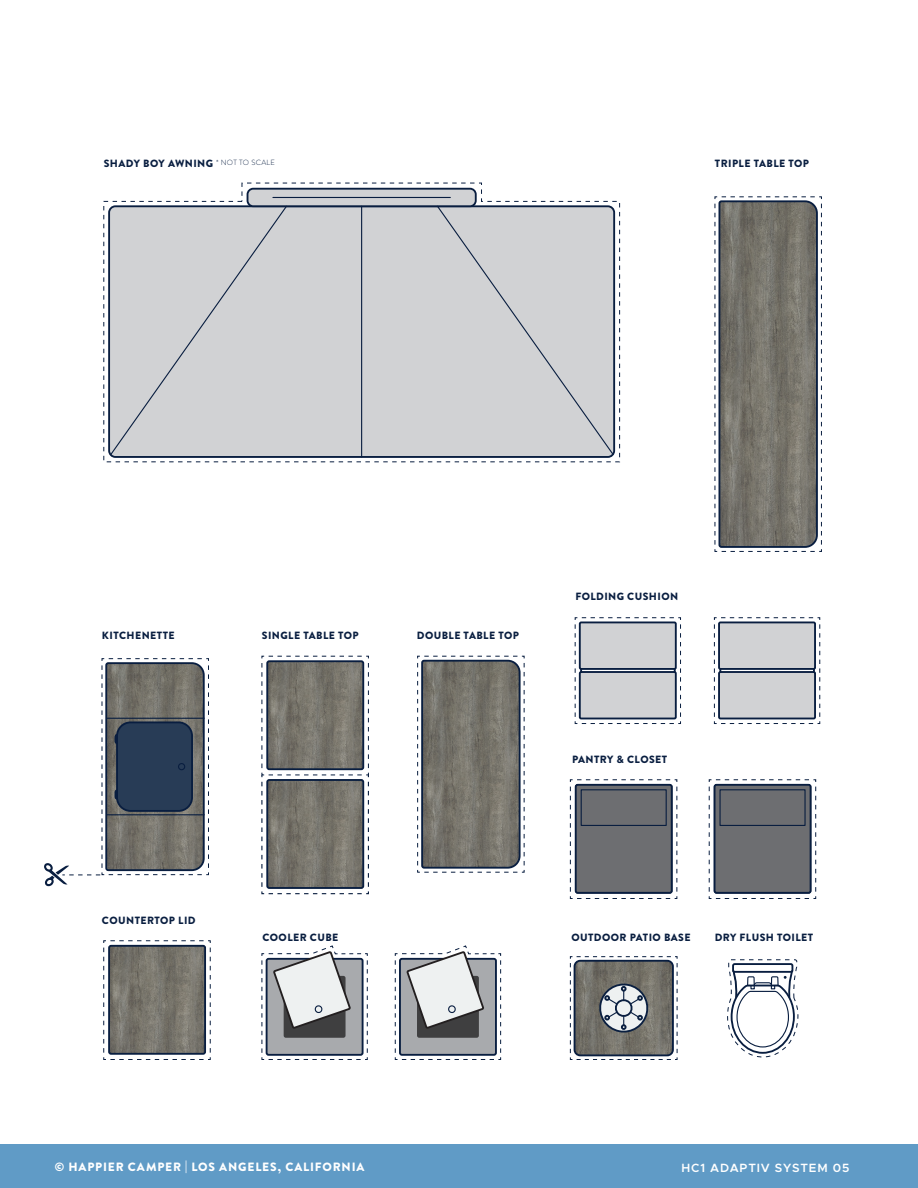
<style>
.page{position:relative;width:918px;height:1188px;background:#fff}
.page>*{position:absolute;margin:0;border:0;box-sizing:border-box;transform-origin:0 0}
.t1{font:900 12px "Brandon Grotesque";letter-spacing:.07em;color:#fff}
.t2{font:600 12px "Metropolis";letter-spacing:.075em;color:#fff}
.t3{font:900 10.5px "Brandon Grotesque";letter-spacing:.04em;color:#091e40}
</style>
<div class="page">
<div style="left:0;top:1145px;width:918px;height:43px;background:#609bc6"></div>
<svg style="left:103px;top:182px;width:517px;height:281px"></svg>
<div style="left:248px;top:189px;width:228px;height:17px;background:#d1d2d4;border-radius:6px"></div>
<div style="left:247px;top:188px;width:230px;height:19px;border:2px solid #091e40;border-radius:6px"></div>
<hr style="left:273px;top:197px;width:177px;height:1px;background:#091e40">
<div style="left:109px;top:205px;width:179px;height:251px;background:#d1d2d4"></div>
<div style="left:436px;top:205px;width:179px;height:251px;background:#d1d2d4"></div>
<hr style="left:361px;top:206px;width:1px;height:251px;background:#091e40">
<svg style="left:714px;top:196px;width:108px;height:356px;background:#7c7a74"></svg>
<svg style="left:103px;top:940px;width:108px;height:120px"></svg>
<svg style="left:574px;top:617px;width:107px;height:107px;background:#c1c4ca"></svg>
<svg style="left:714px;top:617px;width:107px;height:107px;background:#c1c4ca"></svg>
<img style="left:111px;top:948px;width:92px;height:104px">
<div style="left:108px;top:945px;width:98px;height:110px;border:2px solid #091e40;border-radius:2px"></div>
<svg style="left:261px;top:655px;width:108px;height:240px"></svg>
<img style="left:269px;top:782px;width:92px;height:104px">
<div style="left:266px;top:779px;width:98px;height:110px;border:2px solid #091e40;border-radius:2px"></div>
<svg style="left:417px;top:655px;width:108px;height:218px;background:#7e7d78"></svg>
<svg style="left:261px;top:945px;width:107px;height:115px"></svg>
<svg style="left:395px;top:945px;width:106px;height:115px"></svg>
<svg style="left:570px;top:779px;width:108px;height:120px"></svg>
<div style="left:576px;top:785px;width:96px;height:108px;background:#6d6e71;border-radius:2px"></div>
<div style="left:575px;top:784px;width:98px;height:110px;border:2px solid #091e40;border-radius:2px"></div>
<div style="left:581px;top:789px;width:86px;height:37px;border:1px solid #091e40"></div>
<svg style="left:708px;top:779px;width:108px;height:279px"></svg>
<div style="left:715px;top:785px;width:96px;height:108px;background:#6d6e71;border-radius:2px"></div>
<div style="left:714px;top:784px;width:98px;height:110px;border:2px solid #091e40;border-radius:2px"></div>
<div style="left:719px;top:789px;width:87px;height:37px;border:1px solid #091e40"></div>
<svg style="left:44px;top:658px;width:165px;height:229px"></svg>
<svg style="left:570px;top:956px;width:108px;height:104px;background:#858786"></svg>
<p class="t3" style="left:104px;top:155px;width:173px">SHADY BOY AWNING <sup>*</sup> <sup>NOT</sup> <sup>TO</sup> <sup>SCALE</sup></p>
<p class="t3" style="left:715px;top:155px;width:96px">TRIPLE TABLE TOP</p>
<p class="t3" style="left:102px;top:628px;width:74px">KITCHENETTE</p>
<p class="t3" style="left:102px;top:913px;width:95px">COUNTERTOP LID</p>
<p class="t3" style="left:262px;top:628px;width:98px">SINGLE TABLE TOP</p>
<p class="t3" style="left:417px;top:628px;width:104px">DOUBLE TABLE TOP</p>
<p class="t3" style="left:575px;top:589px;width:104px">FOLDING CUSHION</p>
<p class="t3" style="left:572px;top:752px;width:97px">PANTRY &amp; CLOSET</p>
<p class="t3" style="left:262px;top:929px;width:77px">COOLER CUBE</p>
<p class="t3" style="left:572px;top:930px;width:121px">OUTDOOR PATIO BASE</p>
<p class="t3" style="left:715px;top:930px;width:100px">DRY FLUSH TOILET</p>
<p class="t1" style="left:55px;top:1159px;width:311px">© HAPPIER CAMPER | LOS ANGELES, CALIFORNIA</p>
<p class="t2" style="left:681px;top:1161px;width:169px">HC1 ADAPTIV SYSTEM 05</p>
</div>
